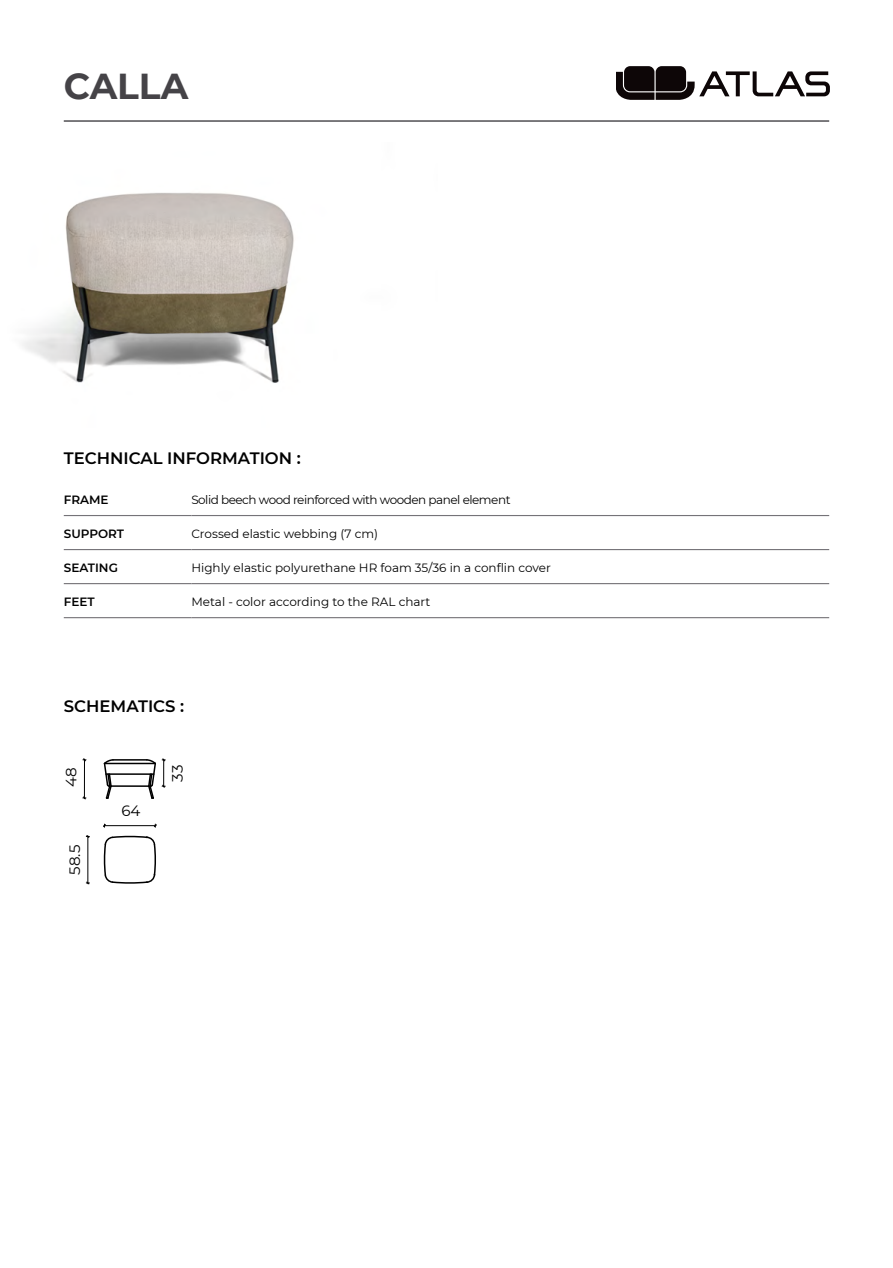
<style>
.page{position:relative;width:893px;height:1268px;background:#fff}
.page>*{position:absolute;margin:0;border:0;box-sizing:border-box;transform-origin:0 0}
.t1{font:700 36px "Montserrat";color:#454347}
.t2{font:600 16.5px "Montserrat";color:#000}
.t3{font:15px "Montserrat";color:#000}
.t4{font:12px "Montserrat";color:#000}
.t5{font:12px "Montserrat";letter-spacing:-.04em;color:#000}
.t6{font:600 12px "Montserrat";color:#000}
</style>
<div class="page">
<img style="left:22px;top:192px;width:272px;height:191px">
<svg style="left:616px;top:66px;width:213px;height:34px"></svg>
<hr style="left:64px;top:120px;width:765px;height:2px;background:#504f53">
<hr style="left:64px;top:515px;width:127px;height:1px;background:#757378">
<hr style="left:191px;top:515px;width:638px;height:1px;background:#757378">
<hr style="left:64px;top:549px;width:127px;height:1px;background:#757378">
<hr style="left:191px;top:549px;width:638px;height:1px;background:#757378">
<hr style="left:64px;top:583px;width:127px;height:1px;background:#757378">
<hr style="left:191px;top:583px;width:638px;height:1px;background:#757378">
<hr style="left:64px;top:617px;width:127px;height:1px;background:#757378">
<hr style="left:191px;top:617px;width:638px;height:1px;background:#757378">
<hr style="left:84px;top:758px;width:1px;height:40px;background:#000">
<hr style="left:87px;top:835px;width:1px;height:48px;background:#000">
<svg style="left:86px;top:880px;width:4px;height:4px"></svg>
<hr style="left:104px;top:825px;width:52px;height:1px;background:#000">
<hr style="left:113px;top:759px;width:34px;height:1px;background:#000">
<hr style="left:111px;top:785px;width:38px;height:1px;background:#000">
<svg style="left:103px;top:759px;width:12px;height:40px"></svg>
<svg style="left:145px;top:758px;width:21px;height:41px"></svg>
<hr style="left:105px;top:762px;width:50px;height:2px;background:#000">
<hr style="left:106px;top:773px;width:48px;height:1px;background:#000">
<svg style="left:104px;top:835px;width:52px;height:48px"></svg>
<h1 class="t1" style="left:64px;top:60px;width:126px">CALLA</h1>
<h2 class="t2" style="left:64px;top:446px;width:239px">TECHNICAL INFORMATION :</h2>
<p class="t6" style="left:64px;top:491px;width:46px">FRAME</p>
<p class="t5" style="left:191px;top:491px;width:321px">Solid beech wood reinforced with wooden panel element</p>
<p class="t6" style="left:64px;top:525px;width:62px">SUPPORT</p>
<p class="t4" style="left:191px;top:525px;width:188px">Crossed elastic webbing (7 cm)</p>
<p class="t6" style="left:64px;top:559px;width:56px">SEATING</p>
<p class="t4" style="left:191px;top:559px;width:361px">Highly elastic polyurethane HR foam 35/36 in a conflin cover</p>
<p class="t6" style="left:64px;top:593px;width:32px">FEET</p>
<p class="t4" style="left:191px;top:594px;width:241px">Metal - color according to the RAL chart</p>
<h2 class="t2" style="left:64px;top:694px;width:122px">SCHEMATICS :</h2>
<p class="t3" style="left:61px;top:787px;width:21px;rotate:-90deg">48</p>
<p class="t3" style="left:64px;top:874px;width:31px;rotate:-90deg">58.5</p>
<p class="t3" style="left:121px;top:800px;width:21px">64</p>
<p class="t3" style="left:167px;top:781px;width:18px;rotate:-90deg">33</p>
</div>
